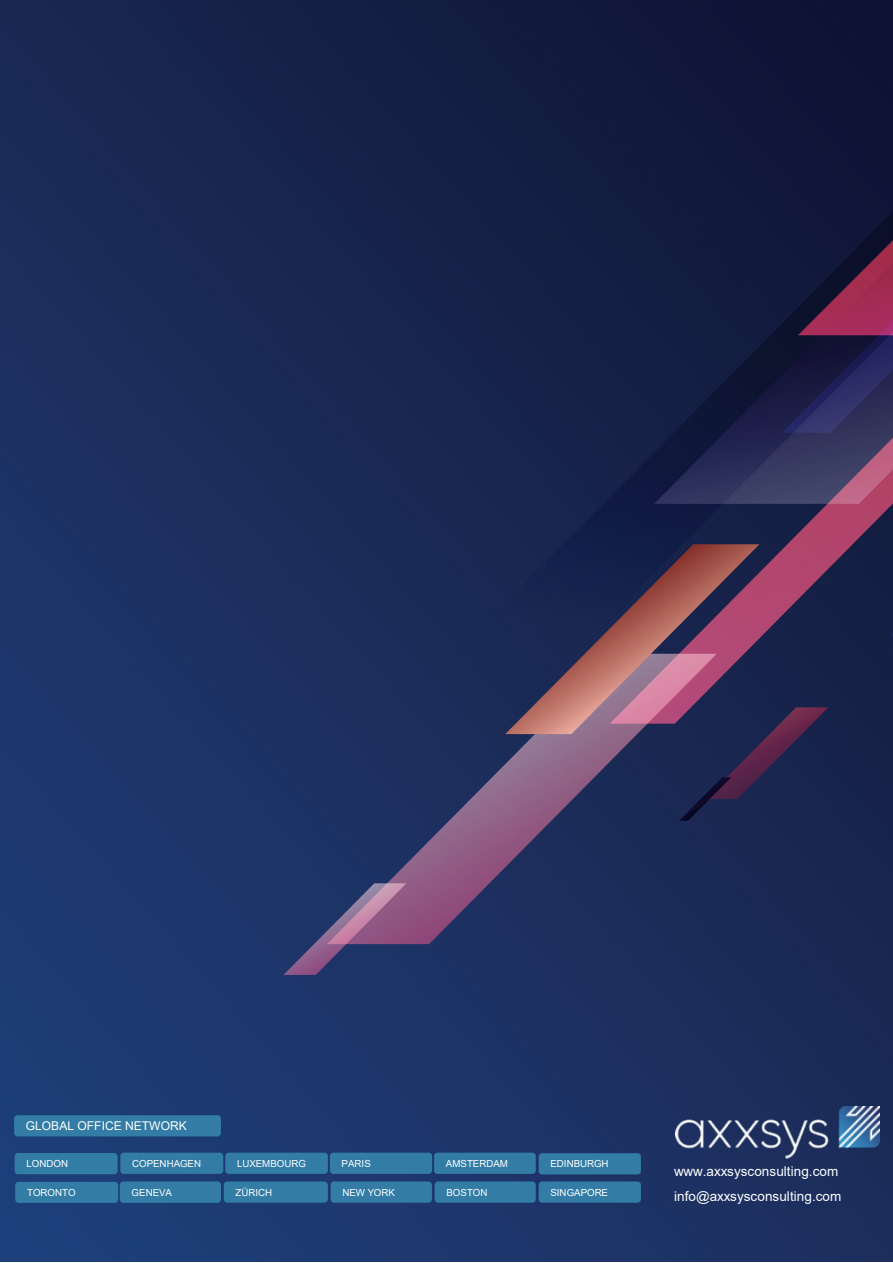
<style>
.page{position:relative;width:893px;height:1263px;background:#fff}
.page>*{position:absolute;margin:0;border:0;box-sizing:border-box;transform-origin:0 0}
.t1{font:13.5px/25.2px "Arial";letter-spacing:.005em;color:#fff}
.t2{font:12px "Arial";color:#fff}
.t3{font:9.75px "Arial";color:#fff}
</style>
<div class="page">
<img style="left:0;top:0;width:893px;height:1261px">
<div style="left:759px;top:623px;width:134px;height:101px;background:#172148"></div>
<svg style="left:327px;top:654px;width:390px;height:290px;background:#343764"></svg>
<svg style="left:283px;top:883px;width:123px;height:92px;background:#544a79"></svg>
<svg style="left:505px;top:623px;width:254px;height:111px;background:#7d546c"></svg>
<svg style="left:485px;top:0;width:313px;height:623px;background:#1b2044"></svg>
<svg style="left:679px;top:707px;width:149px;height:114px;background:#24254d"></svg>
<svg style="left:798px;top:0;width:95px;height:636px;background:#312248"></svg>
<div style="left:120px;top:1153px;width:103px;height:21px;background:#327ca6;border-radius:4px"></div>
<div style="left:225px;top:1153px;width:103px;height:21px;background:#327ca6;border-radius:4px"></div>
<div style="left:330px;top:1153px;width:102px;height:21px;background:#327ca6;border-radius:4px"></div>
<div style="left:434px;top:1153px;width:102px;height:21px;background:#327ca6;border-radius:4px"></div>
<div style="left:224px;top:1181px;width:104px;height:22px;background:#327ca6;border-radius:4px"></div>
<div style="left:331px;top:1181px;width:101px;height:22px;background:#327ca6;border-radius:4px"></div>
<div style="left:435px;top:1181px;width:101px;height:22px;background:#327ca6;border-radius:4px"></div>
<div style="left:120px;top:1181px;width:101px;height:22px;background:#327ca6;border-radius:4px"></div>
<div style="left:539px;top:1181px;width:102px;height:22px;background:#327ca6;border-radius:4px"></div>
<div style="left:539px;top:1153px;width:102px;height:21px;background:#327ca6;border-radius:4px"></div>
<div style="left:15px;top:1153px;width:103px;height:21px;background:#327ca6;border-radius:4px"></div>
<div style="left:15px;top:1182px;width:103px;height:21px;background:#327ca6;border-radius:4px"></div>
<div style="left:14px;top:1115px;width:207px;height:21px;background:#327ca6;border-radius:4px"></div>
<img style="left:676px;top:1107px;width:203px;height:52px">
<p class="t2" style="left:26px;top:1118px;width:163px">GLOBAL OFFICE NETWORK</p>
<p class="t3" style="left:132px;top:1157px;width:70px">COPENHAGEN</p>
<p class="t3" style="left:237px;top:1157px;width:70px">LUXEMBOURG</p>
<p class="t3" style="left:342px;top:1157px;width:31px">PARIS</p>
<p class="t3" style="left:446px;top:1157px;width:64px">AMSTERDAM</p>
<p class="t3" style="left:132px;top:1185px;width:42px">GENEVA</p>
<p class="t3" style="left:236px;top:1185px;width:38px">ZÜRICH</p>
<p class="t3" style="left:342px;top:1185px;width:54px">NEW YORK</p>
<p class="t3" style="left:446px;top:1185px;width:43px">BOSTON</p>
<p class="t3" style="left:550px;top:1185px;width:59px">SINGAPORE</p>
<p class="t3" style="left:27px;top:1157px;width:43px">LONDON</p>
<p class="t3" style="left:550px;top:1157px;width:60px">EDINBURGH</p>
<p class="t3" style="left:27px;top:1186px;width:50px">TORONTO</p>
<p class="t1" style="left:674px;top:1158px;width:169px">www.axxsysconsulting.com info@axxsysconsulting.com</p>
</div>
